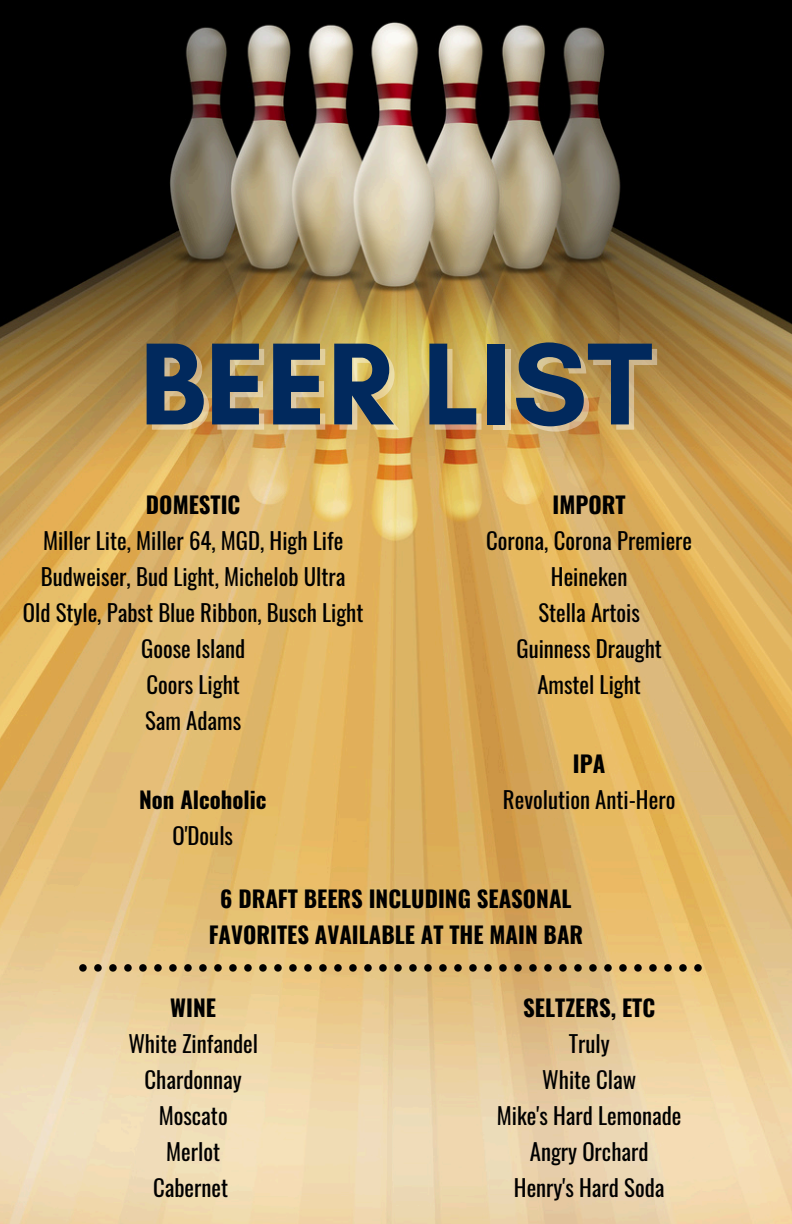
<style>
.page{position:relative;width:792px;height:1224px;background:#fff}
.page>*{position:absolute;margin:0;border:0;box-sizing:border-box;transform-origin:0 0}
.t1{font:700 118.8px "Glacial Indifference";color:#01295d}
.t2{font:22.8px "Oswald";color:#000}
.t3{font:700 22.8px/36px "Oswald";color:#000;text-align:center}
</style>
<div class="page">
<img style="left:0;top:0;width:792px;height:1224px">
<svg style="left:79px;top:964px;width:623px;height:8px;background:#8f784f"></svg>
<p class="t1" style="left:139px;top:312px;width:514px">BEER LIST</p>
<h1 class="t3" style="left:146px;top:485px;width:96px">DOMESTIC</h1>
<p class="t2" style="left:43px;top:522px;width:302px">Miller Lite, Miller 64, MGD, High Life</p>
<p class="t2" style="left:41px;top:558px;width:306px">Budweiser, Bud Light, Michelob Ultra</p>
<p class="t2" style="left:23px;top:594px;width:342px">Old Style, Pabst Blue Ribbon, Busch Light</p>
<p class="t2" style="left:141px;top:630px;width:106px">Goose Island</p>
<p class="t2" style="left:146px;top:666px;width:95px">Coors Light</p>
<p class="t2" style="left:145px;top:702px;width:98px">Sam Adams</p>
<p class="t3" style="left:139px;top:781px;width:129px">Non Alcoholic</p>
<p class="t2" style="left:172px;top:818px;width:62px">O'Douls</p>
<p class="t3" style="left:553px;top:485px;width:75px">IMPORT</p>
<p class="t2" style="left:486px;top:522px;width:207px">Corona, Corona Premiere</p>
<p class="t2" style="left:551px;top:558px;width:78px">Heineken</p>
<p class="t2" style="left:538px;top:594px;width:103px">Stella Artois</p>
<p class="t2" style="left:516px;top:630px;width:147px">Guinness Draught</p>
<p class="t2" style="left:537px;top:666px;width:105px">Amstel Light</p>
<p class="t3" style="left:573px;top:745px;width:34px">IPA</p>
<p class="t2" style="left:503px;top:782px;width:174px">Revolution Anti-Hero</p>
<p class="t3" style="left:209px;top:880px;width:376px">6 DRAFT BEERS INCLUDING SEASONAL<br>FAVORITES AVAILABLE AT THE MAIN BAR</p>
<p class="t3" style="left:170px;top:989px;width:47px">WINE</p>
<p class="t2" style="left:128px;top:1026px;width:131px">White Zinfandel</p>
<p class="t2" style="left:145px;top:1062px;width:99px">Chardonnay</p>
<p class="t2" style="left:159px;top:1098px;width:71px">Moscato</p>
<p class="t2" style="left:166px;top:1134px;width:55px">Merlot</p>
<p class="t2" style="left:153px;top:1170px;width:77px">Cabernet</p>
<p class="t3" style="left:523px;top:989px;width:133px">SELTZERS, ETC</p>
<p class="t2" style="left:569px;top:1026px;width:42px">Truly</p>
<p class="t2" style="left:542px;top:1062px;width:95px">White Claw</p>
<p class="t2" style="left:497px;top:1098px;width:186px">Mike's Hard Lemonade</p>
<p class="t2" style="left:530px;top:1134px;width:120px">Angry Orchard</p>
<h2 class="t2" style="left:514px;top:1170px;width:152px">Henry's Hard Soda</h2>
</div>
